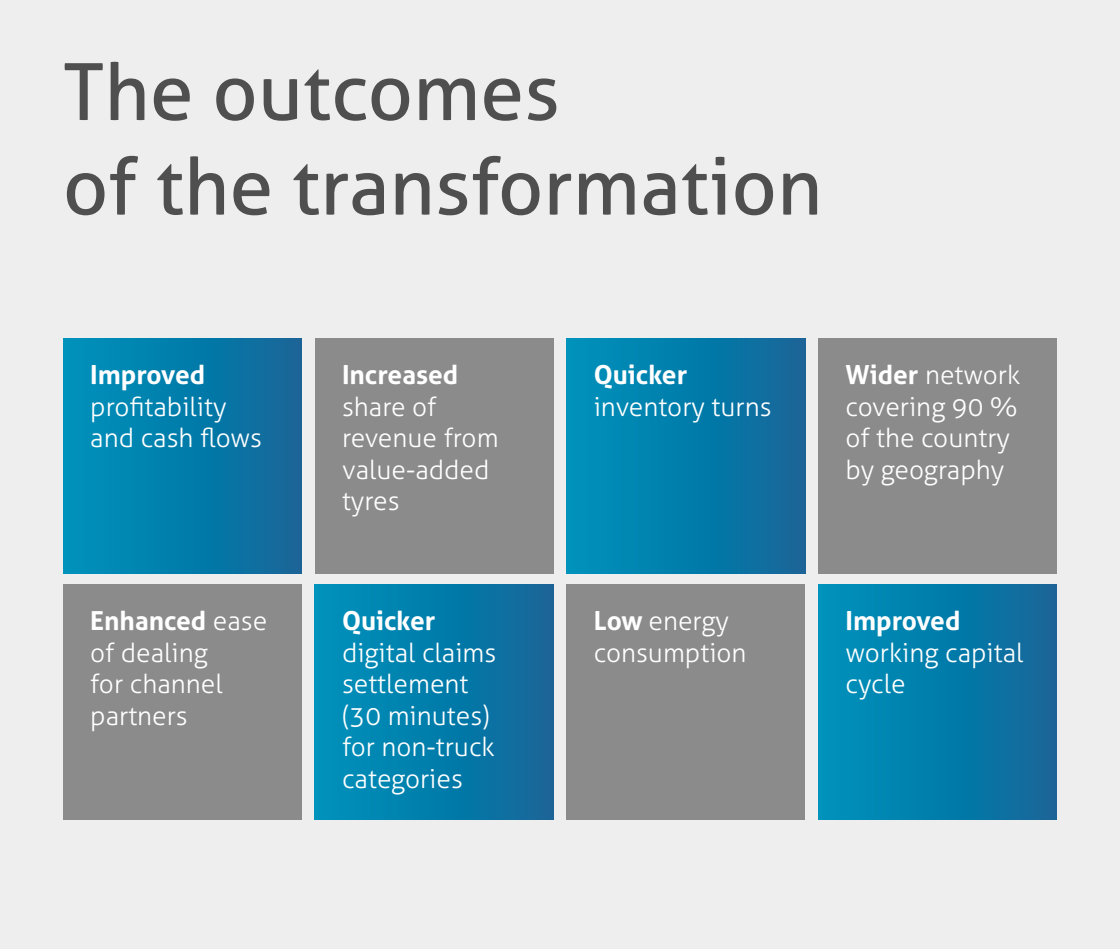
<style>
.page{position:relative;width:1120px;height:949px;background:#fff}
.page>*{position:absolute;margin:0;border:0;box-sizing:border-box;transform-origin:0 0}
.t1{font:78.75px/94.5px "Aller";color:#4f4f4f}
.t2{font:300 26.25px/31.5px "Aller";color:#fff}
.t3{font:700 26.25px "Aller";color:#fff}
.s1{font-weight:700}
</style>
<div class="page">
<div style="left:0;top:0;width:1120px;height:948px;background:#eee"></div>
<div style="left:63px;top:338px;width:239px;height:235px;background:linear-gradient(to right,#0093bc,#126699)"></div>
<div style="left:63px;top:584px;width:239px;height:235px;background:#8b8b8b"></div>
<div style="left:567px;top:338px;width:238px;height:235px;background:linear-gradient(to right,#0093bc,#126699)"></div>
<div style="left:567px;top:584px;width:238px;height:235px;background:#8b8b8b"></div>
<div style="left:315px;top:338px;width:238px;height:235px;background:#8b8b8b"></div>
<div style="left:315px;top:584px;width:238px;height:235px;background:linear-gradient(to right,#0093bc,#126699)"></div>
<div style="left:818px;top:584px;width:239px;height:235px;background:linear-gradient(to right,#0093bc,#126699)"></div>
<div style="left:818px;top:338px;width:239px;height:235px;background:#8b8b8b"></div>
<h1 class="t1" style="left:63px;top:44px;width:761px">The outcomes<br>of the transformation</h1>
<p class="t3" style="left:90px;top:359px;width:116px">Improved</p>
<p class="t2" style="left:90px;top:391px;width:173px">profitability and cash flows</p>
<p class="t2" style="left:90px;top:605px;width:179px"><span class="s1">Enhanced</span> ease of dealing<br>for channel partners</p>
<p class="t3" style="left:342px;top:359px;width:118px">Increased</p>
<p class="t2" style="left:342px;top:391px;width:158px">share of revenue from value-added tyres</p>
<p class="t3" style="left:342px;top:605px;width:95px">Quicker</p>
<p class="t2" style="left:342px;top:637px;width:156px">digital claims settlement (30 minutes) for non-truck categories</p>
<p class="t3" style="left:594px;top:359px;width:95px">Quicker</p>
<p class="t2" style="left:594px;top:391px;width:179px">inventory turns</p>
<p class="t2" style="left:594px;top:605px;width:154px"><span class="s1">Low</span> energy consumption</p>
<p class="t2" style="left:846px;top:359px;width:176px"><span class="s1">Wider</span> network covering 90 % of the country by geography</p>
<p class="t3" style="left:846px;top:605px;width:116px">Improved</p>
<p class="t2" style="left:846px;top:637px;width:179px">working capital cycle</p>
</div>
